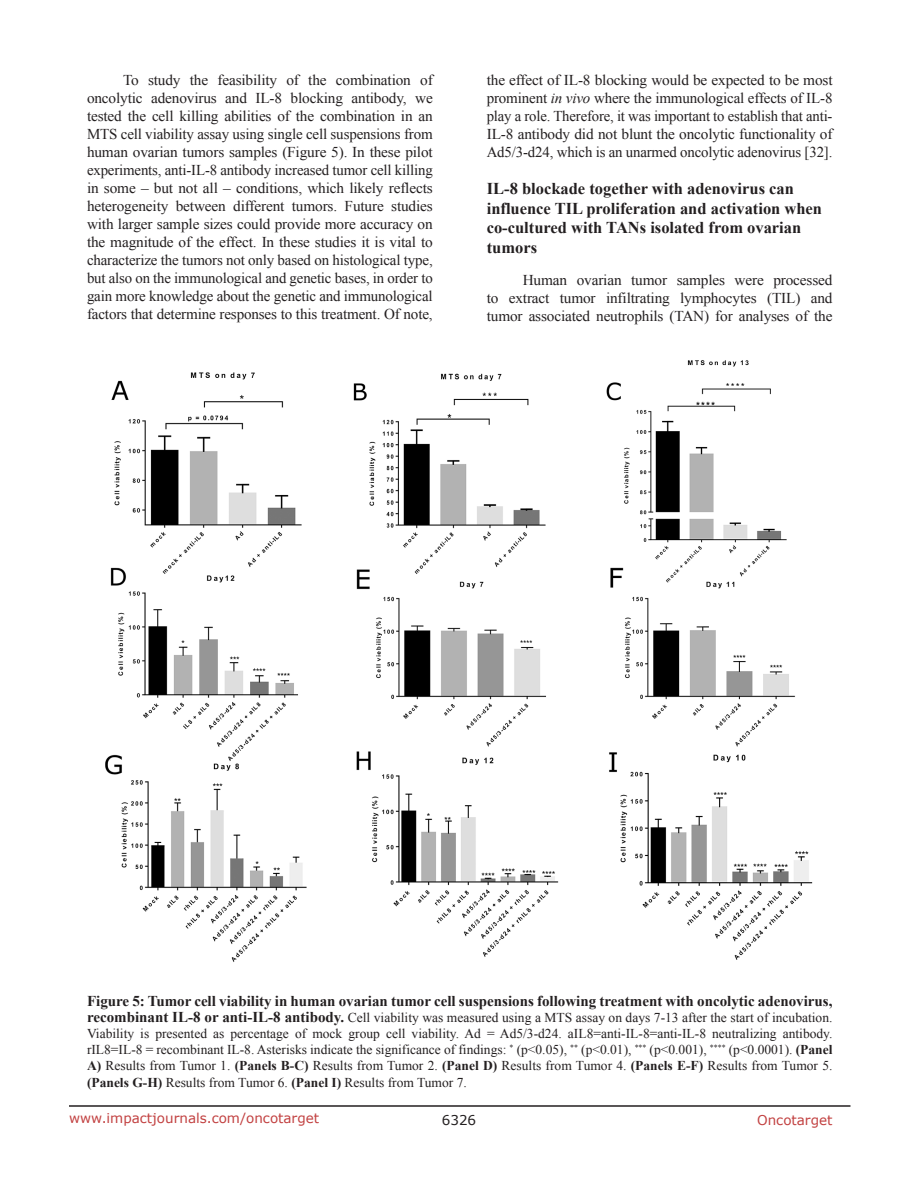
<style>
.page{position:relative;width:918px;height:1188px;background:#fff}
.page>*{position:absolute;margin:0;border:0;box-sizing:border-box;transform-origin:0 0}
.SubHeading{font:700 16.5px/19.8px "Times New Roman";color:#231f20}
.BodyText{font:15px/18px "Times New Roman";letter-spacing:-.01em;color:#231f20;text-align:justify}
.figuretext{font:700 15px "Times New Roman";color:#231f20}
.figuretext-2{font:13.5px/16.2px "Times New Roman";color:#231f20;text-align:justify}
.t1{font:13.5px "Verdana";color:#c24141}
.t2{font:13.5px "Verdana";color:#231f20}
.s1{font-style:italic}
.s2{font-weight:700;font-size:15px}
.s3{font-weight:700}
</style>
<div class="page">
<hr style="left:69px;top:1105px;width:781px;height:2px;background:#231f20">
<img style="left:105px;top:360px;width:708px;height:602px">
<p class="BodyText" style="left:87px;top:71px;width:347px;text-indent:36px">To study the feasibility of the combination of oncolytic adenovirus and IL-8 blocking antibody, we tested the cell killing abilities of the combination in an MTS cell viability assay using single cell suspensions from human ovarian tumors samples (Figure 5). In these pilot experiments, anti-IL-8 antibody increased tumor cell killing in some – but not all – conditions, which likely reflects heterogeneity between different tumors. Future studies with larger sample sizes could provide more accuracy on the magnitude of the effect. In these studies it is vital to characterize the tumors not only based on histological type, but also on the immunological and genetic bases, in order to gain more knowledge about the genetic and immunological factors that determine responses to this treatment. Of note,</p>
<p class="BodyText" style="left:487px;top:71px;width:347px">the effect of IL-8 blocking would be expected to be most prominent <span class="s1">in vivo</span> where the immunological effects of IL-8 play a role. Therefore, it was important to establish that anti-IL-8 antibody did not blunt the oncolytic functionality of Ad5/3-d24, which is an unarmed oncolytic adenovirus [32].</p>
<p class="SubHeading" style="left:487px;top:178px;width:337px">IL-8 blockade together with adenovirus can influence TIL proliferation and activation when co-cultured with TANs isolated from ovarian tumors</p>
<p class="BodyText" style="left:487px;top:270px;width:347px;text-indent:36px">Human ovarian tumor samples were processed to extract tumor infiltrating lymphocytes (TIL) and tumor associated neutrophils (TAN) for analyses of the</p>
<p class="figuretext" style="left:87px;top:990px;width:747px">Figure 5: Tumor cell viability in human ovarian tumor cell suspensions following treatment with oncolytic adenovirus,</p>
<p class="figuretext-2" style="left:87px;top:1009px;width:747px"><span class="s2">recombinant IL-8 or anti-IL-8 antibody.</span> Cell viability was measured using a MTS assay on days 7-13 after the start of incubation.<br>Viability is presented as percentage of mock group cell viability. Ad = Ad5/3-d24. aIL8=anti-IL-8=anti-IL-8 neutralizing antibody. rIL8=IL-8 = recombinant IL-8. Asterisks indicate the significance of findings: <sup>*</sup> (p&lt;0.05), <sup>**</sup> (p&lt;0.01), <sup>***</sup> (p&lt;0.001), <sup>****</sup> (p&lt;0.0001). <span class="s3">(Panel A)</span> Results from Tumor 1. <span class="s3">(Panels B-C)</span> Results from Tumor 2. <span class="s3">(Panel D)</span> Results from Tumor 4. <span class="s3">(Panels E-F)</span> Results from Tumor 5. <span class="s3">(Panels G-H)</span> Results from Tumor 6. <span class="s3">(Panel I)</span> Results from Tumor 7.</p>
<p class="t1" style="left:69px;top:1109px;width:252px">www.impactjournals.com/oncotarget</p>
<p class="t2" style="left:442px;top:1111px;width:36px">6326</p>
<p class="t1" style="left:757px;top:1111px;width:77px">Oncotarget</p>
</div>
